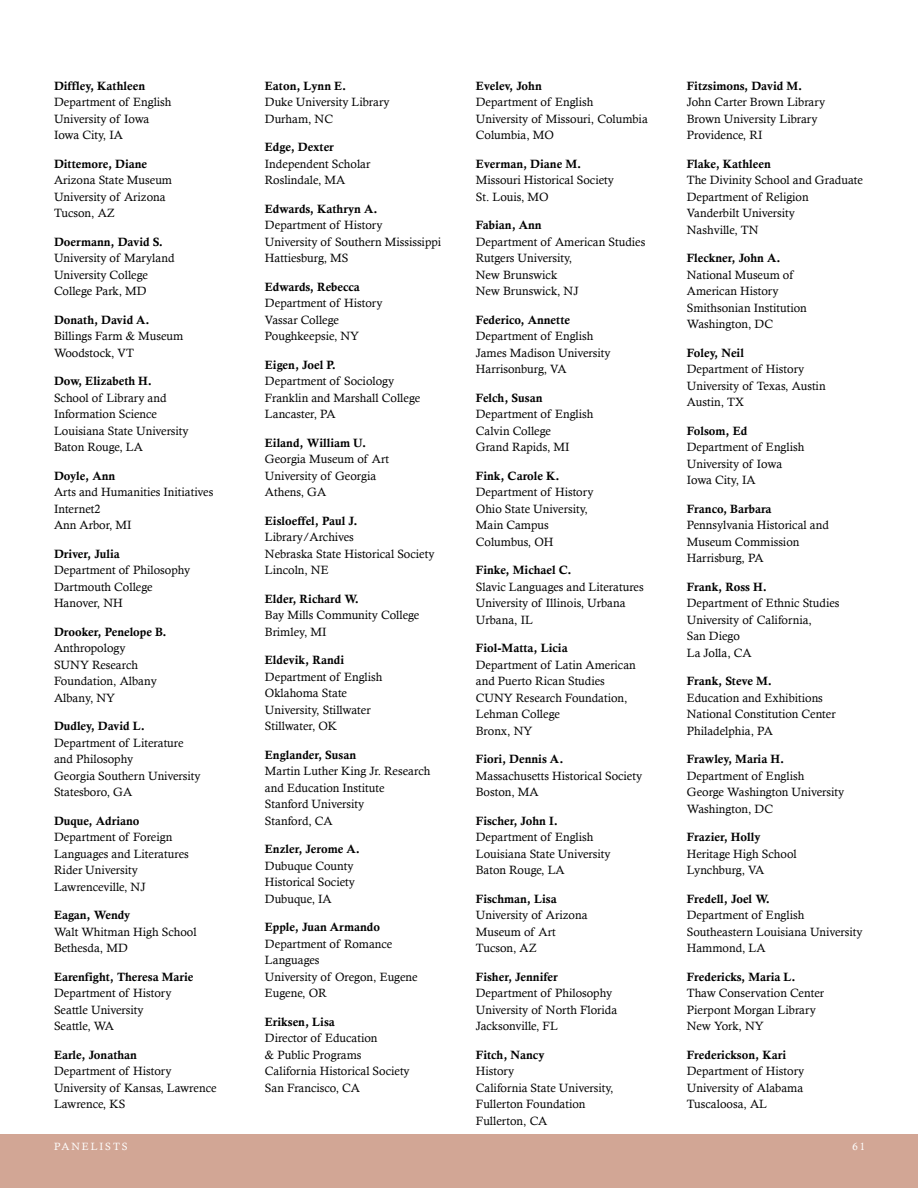
<style>
.page{position:relative;width:918px;height:1188px;background:#fff}
.page>*{position:absolute;margin:0;border:0;box-sizing:border-box;transform-origin:0 0}
.t1{font:12px/16.5px "Calisto";color:#000}
.t2{font:12px "Calis MT Bol";color:#000}
.t3{font:10.5px "Calisto";letter-spacing:.18em;color:#fff}
</style>
<div class="page">
<div style="left:0;top:1134px;width:918px;height:54px;background:#d2a695"></div>
<p class="t2" style="left:54px;top:79px;width:93px">Diffley, Kathleen</p>
<p class="t1" style="left:54px;top:94px;width:119px">Department of English<br>University of Iowa<br>Iowa City, IA</p>
<p class="t2" style="left:54px;top:157px;width:95px">Dittemore, Diane</p>
<p class="t1" style="left:54px;top:172px;width:120px">Arizona State Museum<br>University of Arizona<br>Tucson, AZ</p>
<p class="t2" style="left:54px;top:235px;width:110px">Doermann, David S.</p>
<p class="t1" style="left:54px;top:250px;width:122px">University of Maryland<br>University College<br>College Park, MD</p>
<p class="t2" style="left:54px;top:313px;width:97px">Donath, David A.</p>
<p class="t1" style="left:54px;top:328px;width:131px">Billings Farm &amp; Museum<br>Woodstock, VT</p>
<p class="t2" style="left:54px;top:374px;width:100px">Dow, Elizabeth H.</p>
<p class="t1" style="left:54px;top:389px;width:136px">School of Library and<br>Information Science<br>Louisiana State University<br>Baton Rouge, LA</p>
<p class="t2" style="left:54px;top:469px;width:63px">Doyle, Ann</p>
<p class="t1" style="left:54px;top:484px;width:161px">Arts and Humanities Initiatives<br>Internet2<br>Ann Arbor, MI</p>
<p class="t2" style="left:54px;top:547px;width:67px">Driver, Julia</p>
<p class="t1" style="left:54px;top:562px;width:138px">Department of Philosophy<br>Dartmouth College<br>Hanover, NH</p>
<p class="t2" style="left:54px;top:625px;width:114px">Drooker, Penelope B.</p>
<p class="t1" style="left:54px;top:640px;width:104px">Anthropology<br>SUNY Research<br>Foundation, Albany<br>Albany, NY</p>
<p class="t2" style="left:54px;top:719px;width:92px">Dudley, David L.</p>
<p class="t1" style="left:54px;top:734px;width:148px">Department of Literature and Philosophy<br>Georgia Southern University<br>Statesboro, GA</p>
<p class="t2" style="left:54px;top:814px;width:87px">Duque, Adriano</p>
<p class="t1" style="left:54px;top:829px;width:136px">Department of Foreign<br>Languages and Literatures<br>Rider University<br>Lawrenceville, NJ</p>
<p class="t2" style="left:54px;top:908px;width:78px">Eagan, Wendy</p>
<p class="t1" style="left:54px;top:923px;width:144px">Walt Whitman High School<br>Bethesda, MD</p>
<p class="t2" style="left:54px;top:970px;width:141px">Earenfight, Theresa Marie</p>
<p class="t1" style="left:54px;top:985px;width:119px">Department of History<br>Seattle University<br>Seattle, WA</p>
<p class="t2" style="left:54px;top:1048px;width:84px">Earle, Jonathan</p>
<p class="t1" style="left:54px;top:1063px;width:164px">Department of History<br>University of Kansas, Lawrence<br>Lawrence, KS</p>
<p class="t2" style="left:265px;top:79px;width:83px">Eaton, Lynn E.</p>
<p class="t1" style="left:265px;top:94px;width:126px">Duke University Library<br>Durham, NC</p>
<p class="t2" style="left:265px;top:140px;width:71px">Edge, Dexter</p>
<p class="t1" style="left:265px;top:155px;width:107px">Independent Scholar<br>Roslindale, MA</p>
<p class="t2" style="left:265px;top:202px;width:114px">Edwards, Kathryn A.</p>
<p class="t1" style="left:265px;top:217px;width:178px">Department of History<br>University of Southern Mississippi<br>Hattiesburg, MS</p>
<p class="t2" style="left:265px;top:280px;width:97px">Edwards, Rebecca</p>
<p class="t1" style="left:265px;top:295px;width:119px">Department of History<br>Vassar College<br>Poughkeepsie, NY</p>
<p class="t2" style="left:265px;top:358px;width:72px">Eigen, Joel P.</p>
<p class="t1" style="left:265px;top:373px;width:157px">Department of Sociology<br>Franklin and Marshall College<br>Lancaster, PA</p>
<p class="t2" style="left:265px;top:436px;width:103px">Eiland, William U.</p>
<p class="t1" style="left:265px;top:451px;width:126px">Georgia Museum of Art<br>University of Georgia<br>Athens, GA</p>
<p class="t2" style="left:265px;top:514px;width:94px">Eisloeffel, Paul J.</p>
<p class="t1" style="left:265px;top:529px;width:171px">Library/Archives<br>Nebraska State Historical Society<br>Lincoln, NE</p>
<p class="t2" style="left:265px;top:592px;width:95px">Elder, Richard W.</p>
<p class="t1" style="left:265px;top:607px;width:156px">Bay Mills Community College<br>Brimley, MI</p>
<p class="t2" style="left:265px;top:653px;width:81px">Eldevik, Randi</p>
<p class="t1" style="left:265px;top:668px;width:119px">Department of English<br>Oklahoma State<br>University, Stillwater<br>Stillwater, OK</p>
<p class="t2" style="left:265px;top:748px;width:93px">Englander, Susan</p>
<p class="t1" style="left:265px;top:763px;width:167px">Martin Luther King Jr. Research and Education Institute<br>Stanford University<br>Stanford, CA</p>
<p class="t2" style="left:265px;top:842px;width:97px">Enzler, Jerome A.</p>
<p class="t1" style="left:265px;top:857px;width:92px;text-align:justify">Dubuque County Historical Society Dubuque, IA</p>
<p class="t2" style="left:265px;top:920px;width:117px">Epple, Juan Armando</p>
<p class="t1" style="left:265px;top:935px;width:154px">Department of Romance<br>Languages<br>University of Oregon, Eugene<br>Eugene, OR</p>
<p class="t2" style="left:265px;top:1015px;width:71px">Eriksen, Lisa</p>
<p class="t1" style="left:265px;top:1030px;width:146px">Director of Education<br>&amp; Public Programs<br>California Historical Society<br>San Francisco, CA</p>
<p class="t2" style="left:476px;top:79px;width:67px">Evelev, John</p>
<p class="t1" style="left:476px;top:94px;width:174px">Department of English<br>University of Missouri, Columbia<br>Columbia, MO</p>
<p class="t2" style="left:476px;top:157px;width:107px">Everman, Diane M.</p>
<p class="t1" style="left:476px;top:172px;width:140px">Missouri Historical Society<br>St. Louis, MO</p>
<p class="t2" style="left:476px;top:218px;width:67px">Fabian, Ann</p>
<p class="t1" style="left:476px;top:233px;width:171px">Department of American Studies<br>Rutgers University,<br>New Brunswick<br>New Brunswick, NJ</p>
<p class="t2" style="left:476px;top:313px;width:96px">Federico, Annette</p>
<p class="t1" style="left:476px;top:328px;width:136px">Department of English<br>James Madison University<br>Harrisonburg, VA</p>
<p class="t2" style="left:476px;top:391px;width:68px">Felch, Susan</p>
<p class="t1" style="left:476px;top:406px;width:119px">Department of English<br>Calvin College<br>Grand Rapids, MI</p>
<p class="t2" style="left:476px;top:469px;width:85px">Fink, Carole K.</p>
<p class="t1" style="left:476px;top:484px;width:119px">Department of History<br>Ohio State University,<br>Main Campus<br>Columbus, OH</p>
<p class="t2" style="left:476px;top:563px;width:97px">Finke, Michael C.</p>
<p class="t1" style="left:476px;top:578px;width:169px">Slavic Languages and Literatures<br>University of Illinois, Urbana<br>Urbana, IL</p>
<p class="t2" style="left:476px;top:641px;width:93px">Fiol-Matta, Licia</p>
<p class="t1" style="left:476px;top:656px;width:161px">Department of Latin American and Puerto Rican Studies<br>CUNY Research Foundation,<br>Lehman College<br>Bronx, NY</p>
<p class="t2" style="left:476px;top:752px;width:89px">Fiori, Dennis A.</p>
<p class="t1" style="left:476px;top:767px;width:168px">Massachusetts Historical Society<br>Boston, MA</p>
<p class="t2" style="left:476px;top:814px;width:83px">Fischer, John I.</p>
<p class="t1" style="left:476px;top:829px;width:136px">Department of English<br>Louisiana State University<br>Baton Rouge, LA</p>
<p class="t2" style="left:476px;top:892px;width:82px">Fischman, Lisa</p>
<p class="t1" style="left:476px;top:907px;width:113px">University of Arizona<br>Museum of Art<br>Tucson, AZ</p>
<p class="t2" style="left:476px;top:970px;width:83px">Fisher, Jennifer</p>
<p class="t1" style="left:476px;top:985px;width:143px">Department of Philosophy<br>University of North Florida<br>Jacksonville, FL</p>
<p class="t2" style="left:476px;top:1048px;width:70px">Fitch, Nancy</p>
<p class="t1" style="left:476px;top:1063px;width:139px">History<br>California State University,<br>Fullerton Foundation<br>Fullerton, CA</p>
<p class="t2" style="left:687px;top:79px;width:117px">Fitzsimons, David M.</p>
<p class="t1" style="left:687px;top:94px;width:140px">John Carter Brown Library<br>Brown University Library<br>Providence, RI</p>
<p class="t2" style="left:687px;top:157px;width:85px">Flake, Kathleen</p>
<p class="t1" style="left:687px;top:172px;width:178px">The Divinity School and Graduate<br>Department of Religion<br>Vanderbilt University<br>Nashville, TN</p>
<p class="t2" style="left:687px;top:251px;width:95px">Fleckner, John A.</p>
<p class="t1" style="left:687px;top:266px;width:122px">National Museum of<br>American History<br>Smithsonian Institution<br>Washington, DC</p>
<p class="t2" style="left:687px;top:346px;width:59px">Foley, Neil</p>
<p class="t1" style="left:687px;top:361px;width:140px">Department of History<br>University of Texas, Austin<br>Austin, TX</p>
<p class="t2" style="left:687px;top:424px;width:62px">Folsom, Ed</p>
<p class="t1" style="left:687px;top:439px;width:119px">Department of English<br>University of Iowa<br>Iowa City, IA</p>
<p class="t2" style="left:687px;top:502px;width:86px">Franco, Barbara</p>
<p class="t1" style="left:687px;top:517px;width:144px">Pennsylvania Historical and<br>Museum Commission<br>Harrisburg, PA</p>
<p class="t2" style="left:687px;top:580px;width:82px">Frank, Ross H.</p>
<p class="t1" style="left:687px;top:595px;width:154px">Department of Ethnic Studies<br>University of California,<br>San Diego<br>La Jolla, CA</p>
<p class="t2" style="left:687px;top:674px;width:87px">Frank, Steve M.</p>
<p class="t1" style="left:687px;top:689px;width:150px">Education and Exhibitions<br>National Constitution Center<br>Philadelphia, PA</p>
<p class="t2" style="left:687px;top:752px;width:99px">Frawley, Maria H.</p>
<p class="t1" style="left:687px;top:767px;width:159px">Department of English<br>George Washington University<br>Washington, DC</p>
<p class="t2" style="left:687px;top:830px;width:75px">Frazier, Holly</p>
<p class="t1" style="left:687px;top:845px;width:111px">Heritage High School<br>Lynchburg, VA</p>
<p class="t2" style="left:687px;top:892px;width:85px">Fredell, Joel W.</p>
<p class="t1" style="left:687px;top:907px;width:177px">Department of English<br>Southeastern Louisiana University<br>Hammond, LA</p>
<p class="t2" style="left:687px;top:970px;width:110px">Fredericks, Maria L.</p>
<p class="t1" style="left:687px;top:985px;width:139px">Thaw Conservation Center<br>Pierpont Morgan Library<br>New York, NY</p>
<p class="t2" style="left:687px;top:1048px;width:101px">Frederickson, Kari</p>
<p class="t1" style="left:687px;top:1063px;width:119px;text-align:justify">Department of History University of Alabama Tuscaloosa, AL</p>
<p class="t3" style="left:54px;top:1141px;width:75px">PANELISTS</p>
<p class="t3" style="left:853px;top:1141px;width:14px">613</p>
</div>
